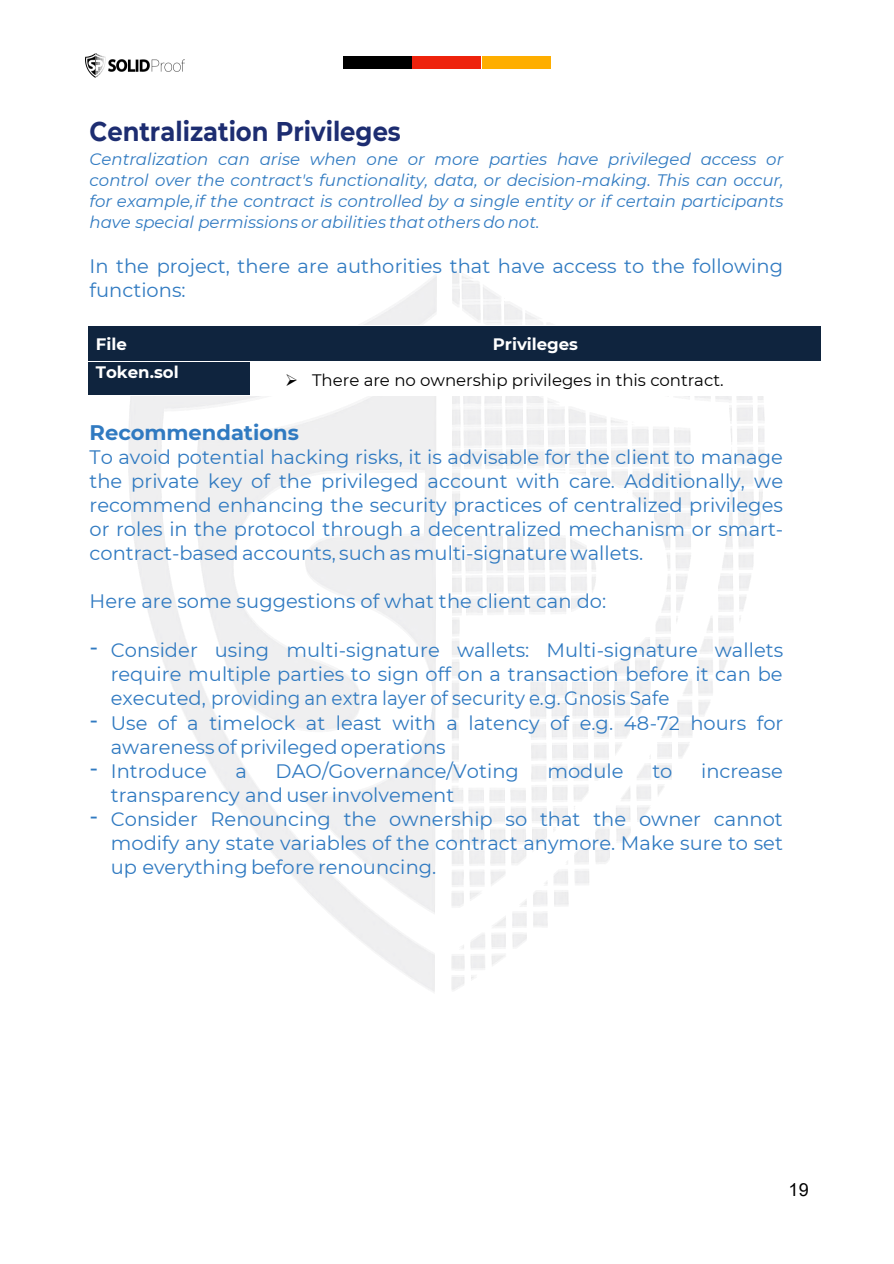
<style>
.page{position:relative;width:894px;height:1264px;background:#fff}
.page>*{position:absolute;margin:0;border:0;box-sizing:border-box;transform-origin:0 0}
.t1{font:700 27px "Montserrat";color:#1d2d71;scale:.9 1}
.t2{font:700 21px "Montserrat";color:#307ac1}
.t3{font:19.5px/24px "Montserrat";color:#307ac1;text-align:justify}
.t4{font:18px "Arial";color:#000}
.t5{font:italic 16.5px/21.1px "Montserrat";letter-spacing:-.005em;color:#307ac1;text-align:justify}
.t6{font:16.5px "Montserrat";color:#000}
.t7{font:700 16.5px "Montserrat";color:#fff}
.s1{font-family:"Verdana";font-size:23.25px}
</style>
<div class="page">
<img style="left:85px;top:53px;width:99px;height:24px">
<div style="left:343px;top:56px;width:68px;height:13px;background:#000"></div>
<div style="left:412px;top:56px;width:69px;height:13px;background:#ee220c"></div>
<div style="left:482px;top:56px;width:68px;height:13px;background:#feae00"></div>
<img style="left:129px;top:270px;width:635px;height:722px">
<div style="left:88px;top:326px;width:162px;height:35px;background:#0f243e"></div>
<div style="left:250px;top:326px;width:570px;height:35px;background:#0f243e"></div>
<hr style="left:88px;top:325px;width:162px;height:1px;background:#fff">
<hr style="left:251px;top:325px;width:569px;height:1px;background:#fff">
<hr style="left:88px;top:326px;width:1px;height:35px;background:#fff">
<div style="left:88px;top:362px;width:161px;height:33px;background:#0f243e"></div>
<div style="left:250px;top:362px;width:570px;height:33px;background:#fff"></div>
<hr style="left:88px;top:361px;width:162px;height:1px;background:#fff">
<hr style="left:251px;top:361px;width:569px;height:1px;background:#fff">
<hr style="left:88px;top:362px;width:1px;height:33px;background:#fff">
<hr style="left:88px;top:395px;width:162px;height:1px;background:#fff">
<hr style="left:250px;top:395px;width:570px;height:1px;background:#fff">
<h1 class="t1" style="left:89px;top:112px;width:347px">Centralization Privileges</h1>
<p class="t5" style="left:89px;top:148px;width:695px">Centralization can arise when one or more parties have privileged access or control over the contract's functionality, data, or decision-making. This can occur, for example,if the contract is controlled by a single entity or if certain participants have special permissions or abilities that others do not.</p>
<p class="t3" style="left:89px;top:253px;width:694px">In the project, there are authorities that have access to the following functions:</p>
<p class="t7" style="left:96px;top:332px;width:33px">File</p>
<p class="t7" style="left:492px;top:332px;width:87px">Privileges</p>
<p class="t7" style="left:96px;top:360px;width:84px">Token.sol</p>
<p class="t6" style="left:312px;top:369px;width:413px">There are no ownership privileges in this contract.</p>
<p class="t2" style="left:89px;top:417px;width:211px">Recommendations</p>
<p class="t3" style="left:89px;top:444px;width:695px">To avoid potential hacking risks, it is advisable for the client to manage the private key of the privileged account with care. Additionally, we recommend enhancing the security practices of centralized privileges or roles in the protocol through a decentralized mechanism or smart&shy;contract-based accounts, such as multi-signature wallets.</p>
<p class="t3" style="left:89px;top:588px;width:518px">Here are some suggestions of what the client can do:</p>
<p class="t3" style="left:111px;top:637px;width:674px;text-indent:-21px"><span class="s1">-</span> Consider using multi-signature wallets: Multi-signature wallets require multiple parties to sign off on a transaction before it can be executed, providing an extra layer of security e.g. Gnosis Safe</p>
<p class="t3" style="left:111px;top:710px;width:674px;text-indent:-21px"><span class="s1">-</span> Use of a timelock at least with a latency of e.g. 48-72 hours for awareness of privileged operations</p>
<p class="t3" style="left:89px;top:758px;width:119px"><span class="s1">-</span> Introduce</p>
<p class="t3" style="left:235px;top:758px;width:13px">a</p>
<p class="t3" style="left:275px;top:758px;width:245px">DAO/Governance/Voting</p>
<p class="t3" style="left:547px;top:758px;width:78px">module</p>
<p class="t3" style="left:652px;top:758px;width:22px">to</p>
<p class="t3" style="left:701px;top:758px;width:83px">increase</p>
<p class="t3" style="left:111px;top:782px;width:345px">transparency and user involvement</p>
<p class="t3" style="left:111px;top:806px;width:673px;text-indent:-21px"><span class="s1">-</span> Consider Renouncing the ownership so that the owner cannot modify any state variables of the contract anymore. Make sure to set up everything before renouncing.</p>
<p class="t4" style="left:788px;top:1177px;width:22px">19</p>
</div>
